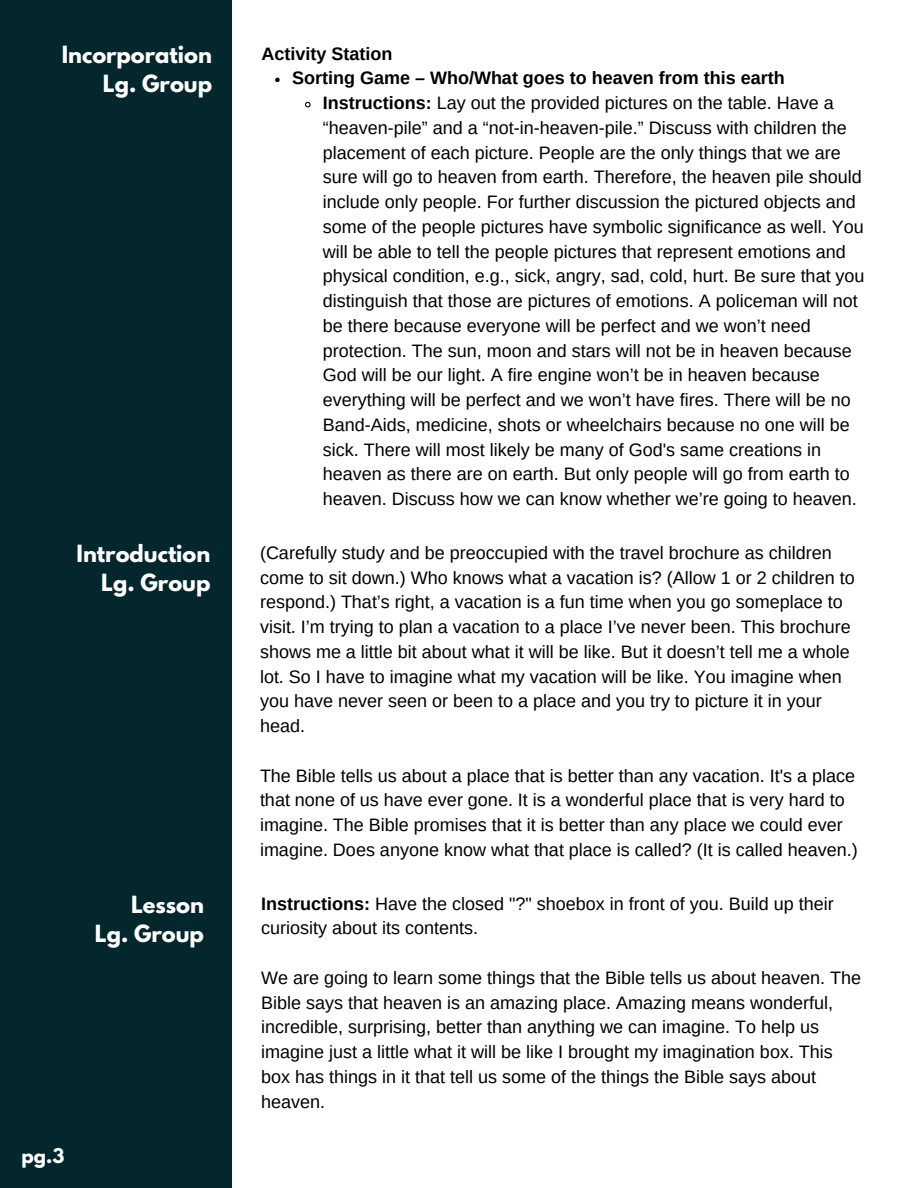
<style>
.page{position:relative;width:918px;height:1188px;background:#fff}
.page>*{position:absolute;margin:0;border:0;box-sizing:border-box;transform-origin:0 0}
.t1{font:700 21px "League Spartan";color:#fff}
.t2{font:18px/24.8px "Arimo";color:#000}
.t3{font:18px/24.8px "Arimo";color:#000}
.t4{font:700 18px "Arimo";color:#000}
.t5{font:700 18px "League Spartan";color:#fff}
.s1{font-weight:700}
</style>
<div class="page">
<div style="left:0;top:0;width:231px;height:1188px;background:#03272d"></div>
<svg style="left:275px;top:78px;width:5px;height:4px"></svg>
<svg style="left:305px;top:101px;width:6px;height:7px"></svg>
<p class="t1" style="left:62px;top:44px;width:152px">Incorporation</p>
<p class="t4" style="left:262px;top:43px;width:132px">Activity Station</p>
<p class="t1" style="left:103px;top:73px;width:111px">Lg. Group</p>
<p class="t4" style="left:292px;top:68px;width:494px">Sorting Game – Who/What goes to heaven from this earth</p>
<p class="t2" style="left:323px;top:91px;width:543px"><span class="s1">Instructions:</span> Lay out the provided pictures on the table. Have a “heaven-pile” and a “not-in-heaven-pile.” Discuss with children the placement of each picture. People are the only things that we are sure will go to heaven from earth. Therefore, the heaven pile should include only people. For further discussion the pictured objects and some of the people pictures have symbolic significance as well. You will be able to tell the people pictures that represent emotions and physical condition, e.g., sick, angry, sad, cold, hurt. Be sure that you distinguish that those are pictures of emotions. A policeman will not be there because everyone will be perfect and we won’t need protection. The sun, moon and stars will not be in heaven because God will be our light. A fire engine won’t be in heaven because everything will be perfect and we won’t have fires. There will be no Band-Aids, medicine, shots or wheelchairs because no one will be sick. There will most likely be many of God's same creations in heaven as there are on earth. But only people will go from earth to heaven. Discuss how we can know whether we’re going to heaven.</p>
<p class="t1" style="left:77px;top:543px;width:135px">Introduction</p>
<p class="t1" style="left:101px;top:572px;width:111px">Lg. Group</p>
<p class="t1" style="left:131px;top:894px;width:74px">Lesson</p>
<p class="t1" style="left:95px;top:923px;width:111px">Lg. Group</p>
<p class="t5" style="left:22px;top:1146px;width:44px">pg.3</p>
<p class="t2" style="left:260px;top:540px;width:596px">(Carefully study and be preoccupied with the travel brochure as children come to sit down.) Who knows what a vacation is? (Allow 1 or 2 children to respond.) That’s right, a vacation is a fun time when you go someplace to visit. I’m trying to plan a vacation to a place I’ve never been. This brochure shows me a little bit about what it will be like. But it doesn’t tell me a whole lot. So I have to imagine what my vacation will be like. You imagine when you have never seen or been to a place and you try to picture it in your head.</p>
<p class="t2" style="left:260px;top:763px;width:599px">The Bible tells us about a place that is better than any vacation. It's a place that none of us have ever gone. It is a wonderful place that is very hard to imagine. The Bible promises that it is better than any place we could ever imagine. Does anyone know what that place is called? (It is called heaven.)</p>
<p class="t3" style="left:261px;top:891px;width:574px"><span class="s1">Instructions:</span> Have the closed "?" shoebox in front of you. Build up their curiosity about its contents.</p>
<p class="t3" style="left:261px;top:965px;width:601px">We are going to learn some things that the Bible tells us about heaven. The Bible says that heaven is an amazing place. Amazing means wonderful, incredible, surprising, better than anything we can imagine. To help us imagine just a little what it will be like I brought my imagination box. This box has things in it that tell us some of the things the Bible says about heaven.</p>
</div>
